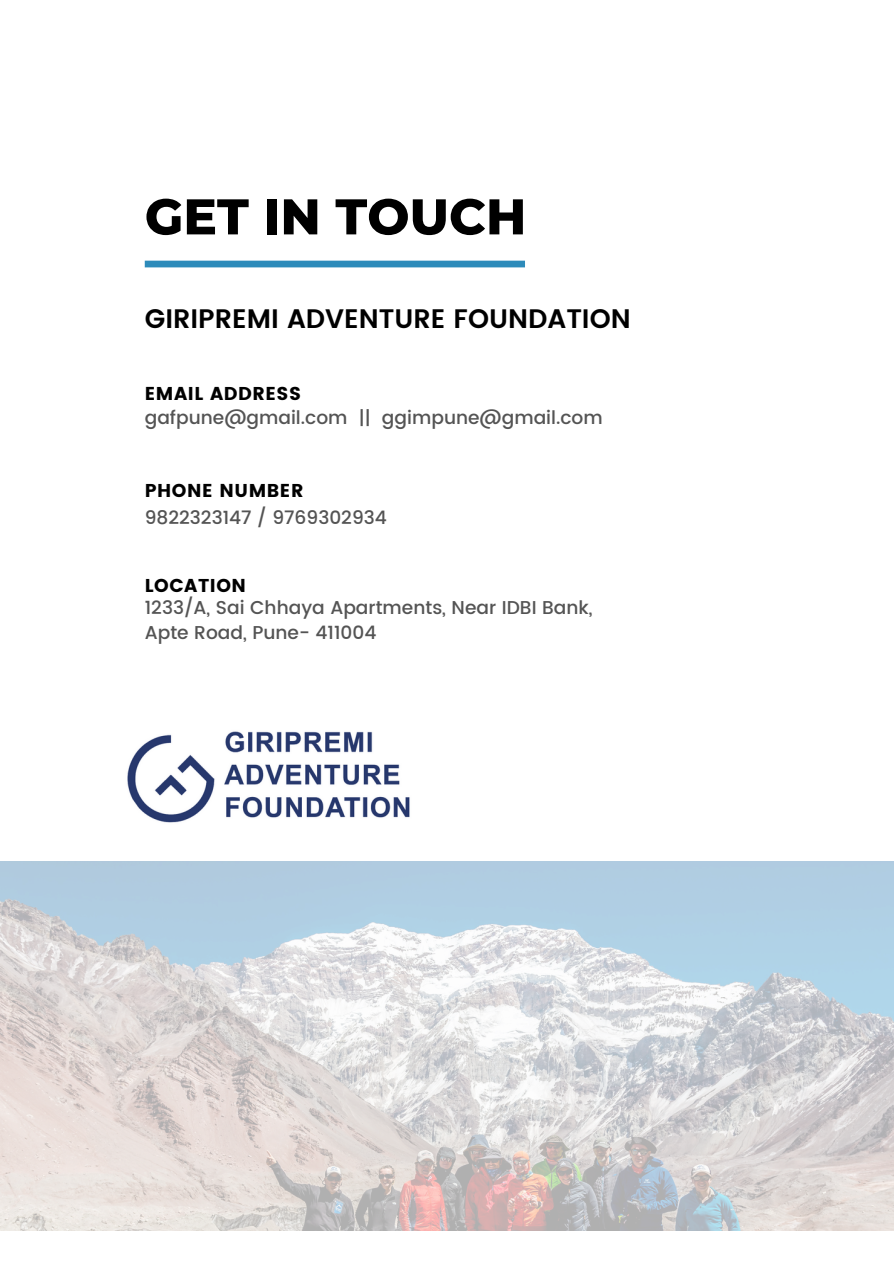
<style>
.page{position:relative;width:894px;height:1264px;background:#fff}
.page>*{position:absolute;margin:0;border:0;box-sizing:border-box;transform-origin:0 0}
.t1{font:800 50.1px "Montserrat";color:#000}
.t2{font:600 26.7px "Poppins";color:#000}
.t3{font:500 18.6px "Poppins";color:#545454}
.t4{font:18.6px "Poppins";letter-spacing:.03em;color:#000}
</style>
<div class="page">
<div style="left:145px;top:261px;width:380px;height:6px;background:#2d8bba"></div>
<img style="left:127px;top:731px;width:283px;height:92px">
<img style="left:0;top:861px;width:893px;height:369px">
<h2 class="t1" style="left:145px;top:186px;width:383px">GET IN TOUCH</h2>
<h3 class="t2" style="left:145px;top:303px;width:487px">GIRIPREMI ADVENTURE FOUNDATION</h3>
<p class="t4" style="left:145px;top:382px;width:158px">EMAIL ADDRESS</p>
<h3 class="t3" style="left:145px;top:407px;width:459px">gafpune@gmail.com || ggimpune@gmail.com</h3>
<p class="t4" style="left:145px;top:480px;width:160px">PHONE NUMBER</p>
<h3 class="t3" style="left:145px;top:506px;width:243px">9822323147 / 9769302934</h3>
<p class="t4" style="left:145px;top:574px;width:103px">LOCATION</p>
<p class="t3" style="left:145px;top:596px;width:449px">1233/A, Sai Chhaya Apartments, Near IDBI Bank,</p>
<p class="t3" style="left:145px;top:622px;width:233px">Apte Road, Pune- 411004</p>
</div>
